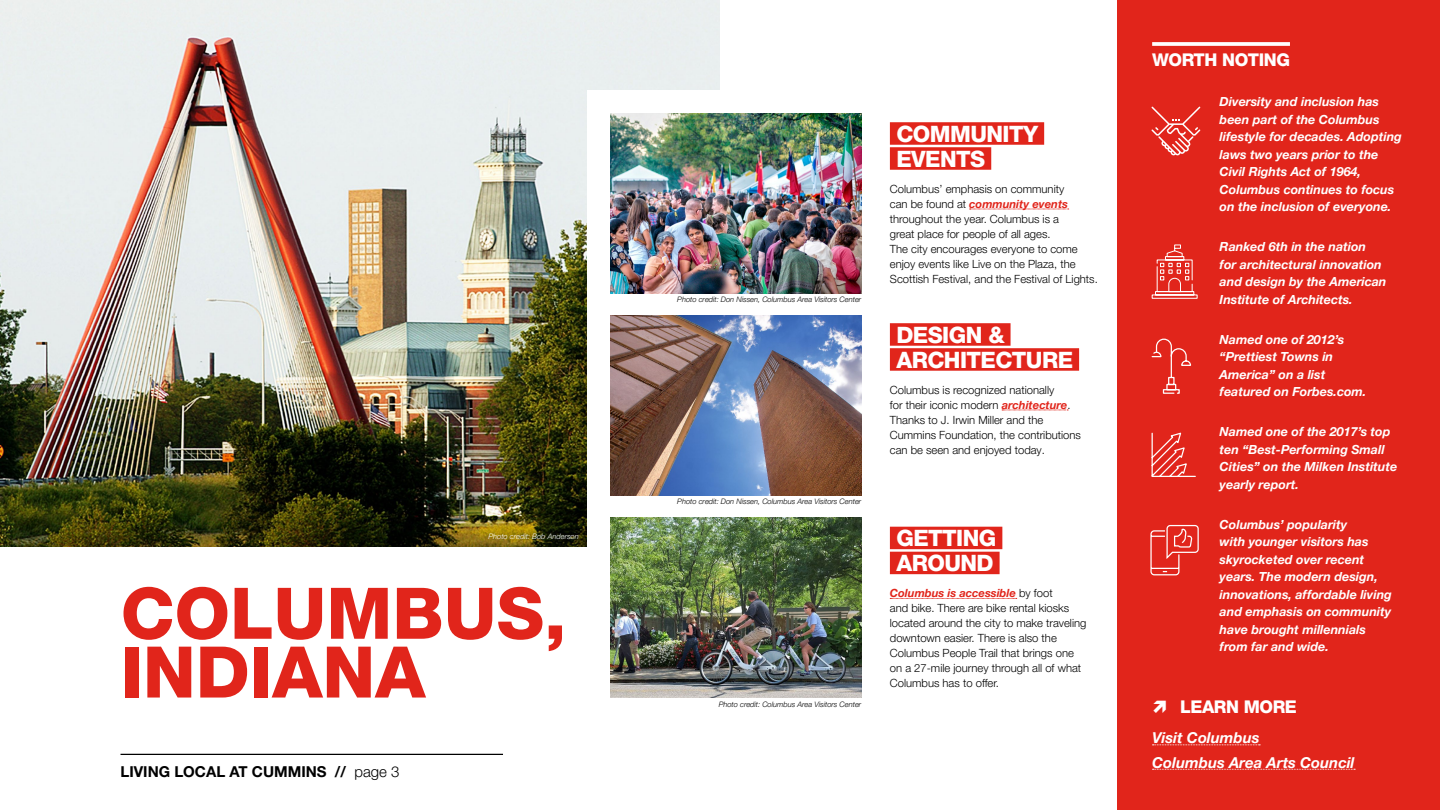
<style>
.page{position:relative;width:1440px;height:810px;background:#fff}
.page>*{position:absolute;margin:0;border:0;box-sizing:border-box;transform-origin:0 0}
.t1{font:800 71.25px/58.8px "Helvetica Neue LT Pro";color:#e1251b}
.t2{font:800 22.5px/25px "Helvetica Neue LT Pro";letter-spacing:-.025em;color:#fff}
.t3{font:800 17.5px "Helvetica Neue LT Pro";letter-spacing:-.025em;color:#fff}
.t4{font:italic 700 15px/24.4px "Helvetica Neue LT Pro";color:#fff}
.t5{font:700 15px "Helvetica Neue LT Pro";color:#000}
.t6{font:italic 700 12.5px/17.5px "Helvetica Neue LT Pro";color:#fff}
.t7{font:300 11.25px/15px "Helvetica Neue LT Pro";color:#000}
.t8{font:italic 300 7.5px "Helvetica Neue LT Pro";color:#000}
.t9{font:italic 300 7.5px "Helvetica Neue LT Pro";color:#fff}
.s1{font-weight:300}
.s2{font-weight:700;font-style:italic;color:#e1251b}
</style>
<div class="page">
<hr style="left:121px;top:754px;width:382px;height:1px;background:#000">
<div style="left:1118px;top:0;width:322px;height:809px;background:#e1251b"></div>
<img style="left:0;top:0;width:720px;height:547px">
<div style="left:588px;top:91px;width:294px;height:633px;background:#fff"></div>
<div style="left:890px;top:323px;width:121px;height:23px;background:#e1251b"></div>
<div style="left:890px;top:348px;width:189px;height:23px;background:#e1251b"></div>
<svg style="left:1002px;top:410px;width:66px;height:1px"></svg>
<div style="left:890px;top:122px;width:154px;height:23px;background:#e1251b"></div>
<div style="left:890px;top:147px;width:101px;height:23px;background:#e1251b"></div>
<svg style="left:970px;top:209px;width:99px;height:1px"></svg>
<div style="left:890px;top:527px;width:112px;height:22px;background:#e1251b"></div>
<div style="left:890px;top:552px;width:110px;height:22px;background:#e1251b"></div>
<svg style="left:890px;top:598px;width:127px;height:1px"></svg>
<img style="left:610px;top:113px;width:251px;height:180px">
<img style="left:610px;top:315px;width:251px;height:180px">
<img style="left:610px;top:518px;width:251px;height:180px">
<svg style="left:1152px;top:42px;width:138px;height:4px"></svg>
<svg style="left:1153px;top:744px;width:107px;height:1px"></svg>
<svg style="left:1153px;top:769px;width:202px;height:1px"></svg>
<svg style="left:1151px;top:244px;width:47px;height:55px"></svg>
<svg style="left:1151px;top:338px;width:40px;height:56px"></svg>
<svg style="left:1151px;top:432px;width:45px;height:45px"></svg>
<svg style="left:1151px;top:107px;width:49px;height:48px"></svg>
<svg style="left:1150px;top:524px;width:49px;height:52px"></svg>
<p class="t9" style="left:488px;top:532px;width:92px">Photo credit: Bob Anderson</p>
<h1 class="t1" style="left:121px;top:584px;width:448px">COLUMBUS,<br>INDIANA</h1>
<p class="t5" style="left:121px;top:762px;width:280px">LIVING LOCAL AT CUMMINS // <span class="s1">page 3</span></p>
<p class="t8" style="left:677px;top:295px;width:186px">Photo credit: Don Nissen, Columbus Area Visitors Center</p>
<p class="t8" style="left:677px;top:497px;width:186px">Photo credit: Don Nissen, Columbus Area Visitors Center</p>
<p class="t8" style="left:719px;top:699px;width:144px">Photo credit: Columbus Area Visitors Center</p>
<h2 class="t2" style="left:896px;top:121px;width:143px">COMMUNITY<br>EVENTS</h2>
<p class="t7" style="left:890px;top:181px;width:209px">Columbus’ emphasis on community<br>can be found at <span class="s2">community events </span>throughout the year. Columbus is a<br>great place for people of all ages.<br>The city encourages everyone to come enjoy events like Live on the Plaza, the Scottish Festival, and the Festival of Lights.</p>
<h2 class="t2" style="left:896px;top:322px;width:178px">DESIGN &amp;<br>ARCHITECTURE</h2>
<p class="t7" style="left:890px;top:382px;width:193px">Columbus is recognized nationally<br>for their iconic modern <span class="s2">architecture</span>.<br>Thanks to J. Irwin Miller and the Cummins Foundation, the contributions can be seen and enjoyed today.</p>
<h2 class="t2" style="left:896px;top:526px;width:101px">GETTING<br>AROUND</h2>
<p class="t7" style="left:890px;top:586px;width:198px"><span class="s2">Columbus is accessible</span> by foot<br>and bike. There are bike rental kiosks located around the city to make traveling downtown easier. There is also the Columbus People Trail that brings one on a 27-mile journey through all of what Columbus has to offer.</p>
<h3 class="t3" style="left:1152px;top:50px;width:139px">WORTH NOTING</h3>
<p class="t6" style="left:1220px;top:93px;width:184px">Diversity and inclusion has been part of the Columbus lifestyle for decades. Adopting laws two years prior to the<br>Civil Rights Act of 1964,<br>Columbus continues to focus on the inclusion of everyone.</p>
<p class="t6" style="left:1220px;top:238px;width:168px">Ranked 6th in the nation<br>for architectural innovation and design by the American<br>Institute of Architects.</p>
<p class="t6" style="left:1220px;top:331px;width:148px">Named one of 2012’s “Prettiest Towns in<br>America” on a list featured on Forbes.com.</p>
<p class="t6" style="left:1220px;top:423px;width:179px">Named one of the 2017’s top ten “Best-Performing Small<br>Cities” on the Milken Institute yearly report.</p>
<p class="t6" style="left:1220px;top:516px;width:174px">Columbus’ popularity<br>with younger visitors has skyrocketed over recent years. The modern design, innovations, affordable living and emphasis on community have brought millennials from far and wide.</p>
<h3 class="t3" style="left:1180px;top:697px;width:118px">LEARN MORE</h3>
<p class="t4" style="left:1152px;top:726px;width:204px">Visit Columbus<br>Columbus Area Arts Council</p>
</div>
